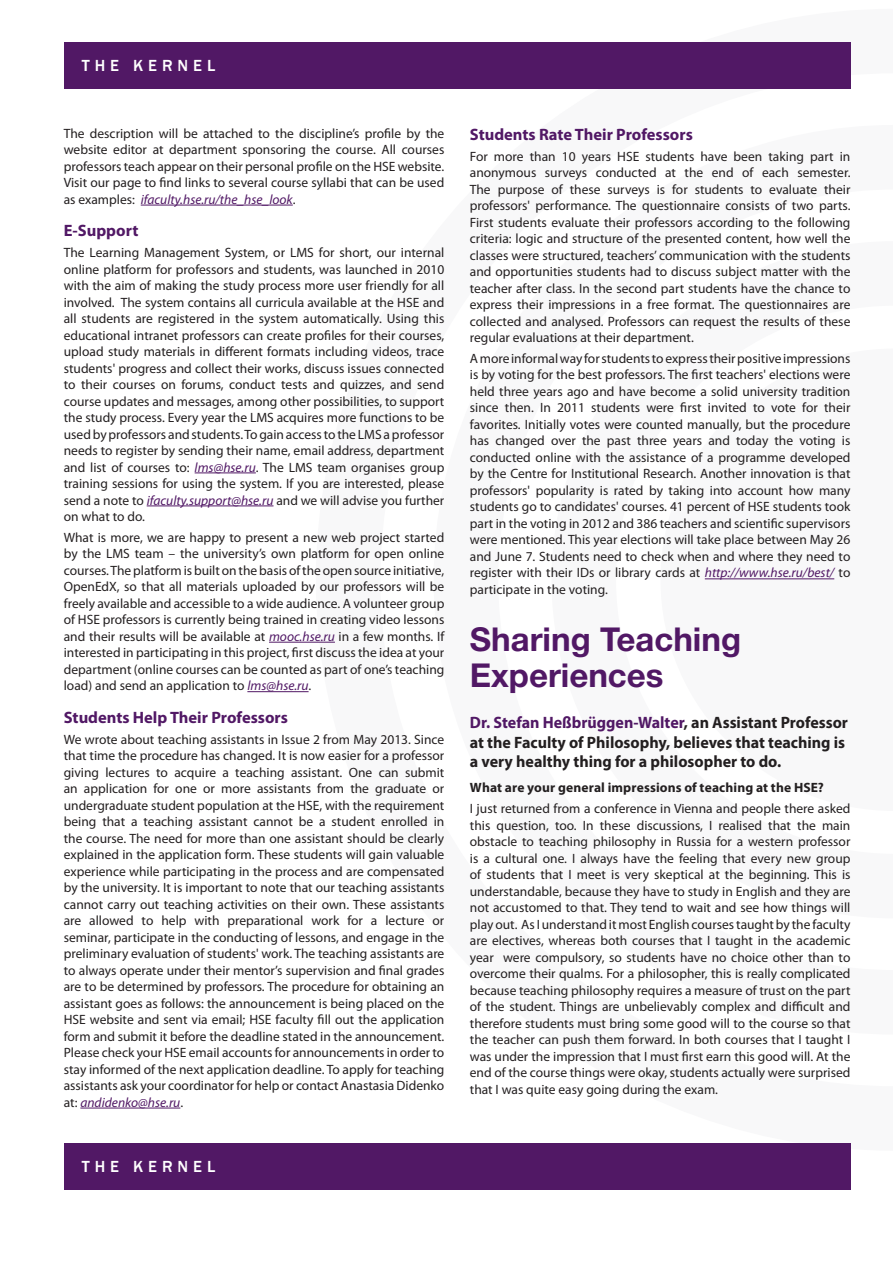
<style>
.page{position:relative;width:893px;height:1263px;background:#fff}
.page>*{position:absolute;margin:0;border:0;box-sizing:border-box;transform-origin:0 0}
.t1{font:700 33px/36px "Helvetica Neue Cyr";color:#511865}
.t2{font:700 16.5px/19.8px "Myriad Pro";color:#231f20}
.t3{font:700 16.5px "Myriad Pro";color:#511865}
.t4{font:500 16.5px "Franklin Gothic";letter-spacing:.3em;color:#fff}
.t5{font:13.5px/16.5px "Myriad Pro";color:#231f20;text-align:justify}
.t6{font:700 13.5px "Myriad Pro";letter-spacing:.01em;color:#231f20}
.s1{font-style:italic;color:#511865}
.s2{color:#511865}
</style>
<div class="page">
<div style="left:64px;top:43px;width:786px;height:46px;background:#511865"></div>
<div style="left:64px;top:1143px;width:786px;height:46px;background:#511865"></div>
<hr style="left:141px;top:205px;width:152px;height:1px;background:#511865">
<hr style="left:195px;top:473px;width:61px;height:1px;background:#511865">
<hr style="left:147px;top:506px;width:127px;height:1px;background:#511865">
<hr style="left:269px;top:642px;width:66px;height:1px;background:#511865">
<hr style="left:247px;top:691px;width:62px;height:1px;background:#511865">
<hr style="left:80px;top:1108px;width:100px;height:1px;background:#511865">
<hr style="left:705px;top:578px;width:129px;height:1px;background:#511865">
<p class="t4" style="left:82px;top:56px;width:135px">THE KERNEL</p>
<p class="t5" style="left:64px;top:125px;width:382px">The description will be attached to the discipline’s profile by the website editor at department sponsoring the course. All courses professors teach appear on their personal profile on the HSE website.<br>Visit our page to find links to several course syllabi that can be used as examples: <span class="s1">ifaculty.hse.ru/the_hse_look</span>.</p>
<p class="t3" style="left:64px;top:220px;width:76px">E-Support</p>
<p class="t5" style="left:64px;top:244px;width:382px">The Learning Management System, or LMS for short, our internal online platform for professors and students, was launched in 2010 with the aim of making the study process more user friendly for all involved. The system contains all curricula available at the HSE and all students are registered in the system automatically. Using this educational intranet professors can create profiles for their courses, upload study materials in different formats including videos, trace students' progress and collect their works, discuss issues connected to their courses on forums, conduct tests and quizzes, and send course updates and messages, among other possibilities, to support the study process. Every year the LMS acquires more functions to be used by professors and students. To gain access to the LMS a professor needs to register by sending their name, email address, department and list of courses to: <span class="s1">lms@hse.ru</span>. The LMS team organises group training sessions for using the system. If you are interested, please send a note to <span class="s1">ifaculty.support@hse.ru</span> and we will advise you further on what to do.</p>
<p class="t5" style="left:64px;top:529px;width:382px">What is more, we are happy to present a new web project started by the LMS team – the university’s own platform for open online courses. The platform is built on the basis of the open source initiative, OpenEdX, so that all materials uploaded by our professors will be freely available and accessible to a wide audience. A volunteer group of HSE professors is currently being trained in creating video lessons and their results will be available at <span class="s1">mooc.hse.ru</span> in a few months. If interested in participating in this project, first discuss the idea at your department (online courses can be counted as part of one’s teaching load) and send an application to <span class="s1">lms@hse.ru</span>.</p>
<p class="t3" style="left:64px;top:706px;width:226px">Students Help Their Professors</p>
<p class="t5" style="left:64px;top:731px;width:382px">We wrote about teaching assistants in Issue 2 from May 2013. Since that time the procedure has changed. It is now easier for a professor giving lectures to acquire a teaching assistant. One can submit an application for one or more assistants from the graduate or undergraduate student population at the HSE, with the requirement being that a teaching assistant cannot be a student enrolled in the course. The need for more than one assistant should be clearly explained in the application form. These students will gain valuable experience while participating in the process and are compensated by the university. It is important to note that our teaching assistants cannot carry out teaching activities on their own. These assistants are allowed to help with preparational work for a lecture or seminar, participate in the conducting of lessons, and engage in the preliminary evaluation of students' work. The teaching assistants are to always operate under their mentor’s supervision and final grades are to be determined by professors. The procedure for obtaining an assistant goes as follows: the announcement is being placed on the HSE website and sent via email; HSE faculty fill out the application form and submit it before the deadline stated in the announcement.<br>Please check your HSE email accounts for announcements in order to stay informed of the next application deadline. To apply for teaching assistants ask your coordinator for help or contact Anastasia Didenko at: <span class="s1">andidenko@hse.ru</span>.</p>
<p class="t4" style="left:82px;top:1157px;width:135px">THE KERNEL</p>
<p class="t3" style="left:470px;top:124px;width:224px">Students Rate Their Professors</p>
<p class="t5" style="left:470px;top:148px;width:382px">For more than 10 years HSE students have been taking part in anonymous surveys conducted at the end of each semester.<br>The purpose of these surveys is for students to evaluate their professors' performance. The questionnaire consists of two parts.<br>First students evaluate their professors according to the following criteria: logic and structure of the presented content, how well the classes were structured, teachers’ communication with the students and opportunities students had to discuss subject matter with the teacher after class. In the second part students have the chance to express their impressions in a free format. The questionnaires are collected and analysed. Professors can request the results of these regular evaluations at their department.</p>
<p class="t5" style="left:470px;top:350px;width:382px">A more informal way for students to express their positive impressions is by voting for the best professors. The first teachers' elections were held three years ago and have become a solid university tradition since then. In 2011 students were first invited to vote for their favorites. Initially votes were counted manually, but the procedure has changed over the past three years and today the voting is conducted online with the assistance of a programme developed by the Centre for Institutional Research. Another innovation is that professors' popularity is rated by taking into account how many students go to candidates' courses. 41 percent of HSE students took part in the voting in 2012 and 386 teachers and scientific supervisors were mentioned. This year elections will take place between May 26 and June 7. Students need to check when and where they need to register with their IDs or library cards at <span class="s1">http://www.hse.ru/best/</span> to participate in the voting.</p>
<h1 class="t1" style="left:470px;top:621px;width:273px">Sharing Teaching<br>Experiences</h1>
<p class="t2" style="left:470px;top:712px;width:380px"><span class="s2">Dr. Stefan Heßbrüggen-Walter</span>, an Assistant Professor at the Faculty of Philosophy, believes that teaching is a very healthy thing for a philosopher to do.</p>
<p class="t6" style="left:470px;top:779px;width:356px">What are your general impressions of teaching at the HSE?</p>
<p class="t5" style="left:470px;top:800px;width:382px">I just returned from a conference in Vienna and people there asked this question, too. In these discussions, I realised that the main obstacle to teaching philosophy in Russia for a western professor is a cultural one. I always have the feeling that every new group of students that I meet is very skeptical at the beginning. This is understandable, because they have to study in English and they are not accustomed to that. They tend to wait and see how things will play out. As I understand it most English courses taught by the faculty are electives, whereas both courses that I taught in the academic year were compulsory, so students have no choice other than to overcome their qualms. For a philosopher, this is really complicated because teaching philosophy requires a measure of trust on the part of the student. Things are unbelievably complex and difficult and therefore students must bring some good will to the course so that the teacher can push them forward. In both courses that I taught I was under the impression that I must first earn this good will. At the end of the course things were okay, students actually were surprised that I was quite easy going during the exam.</p>
</div>
